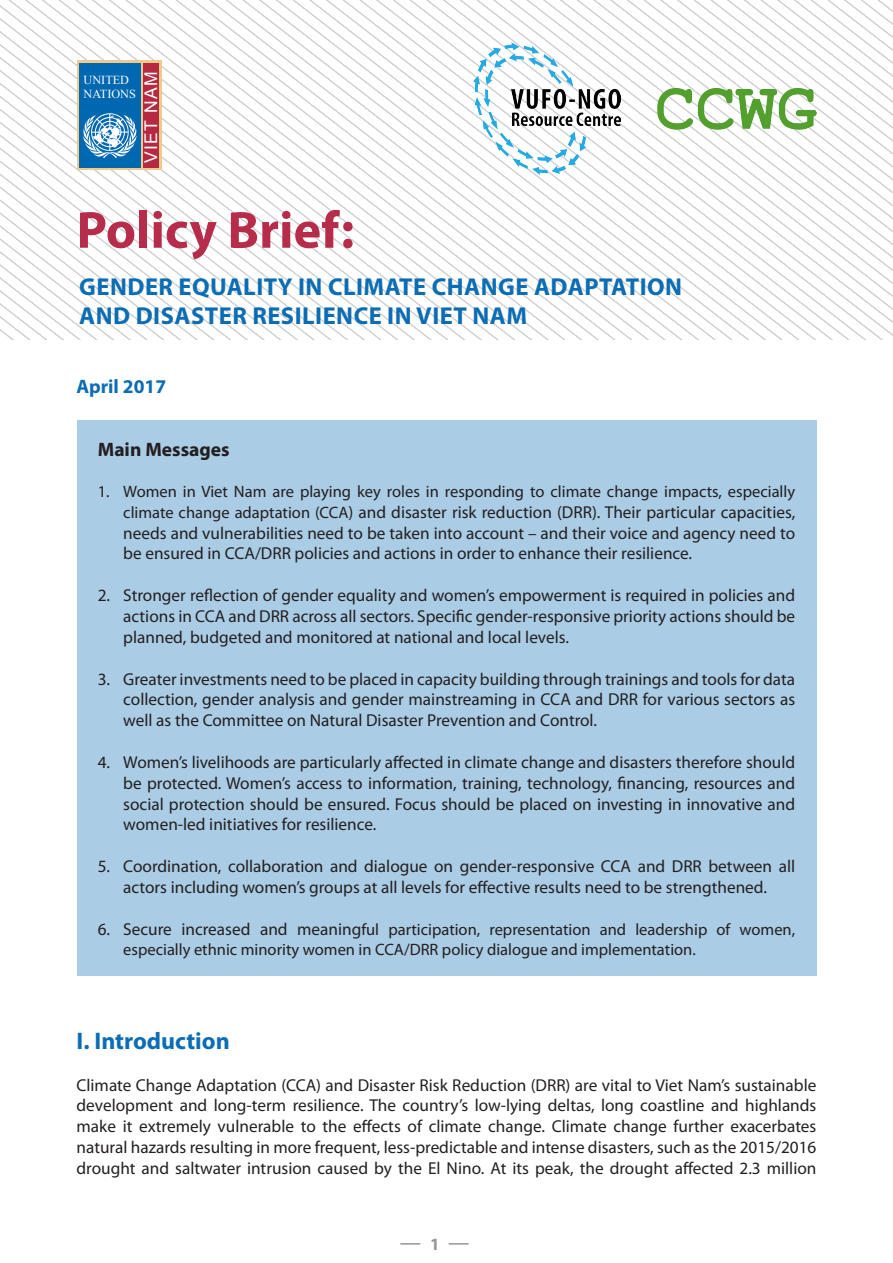
<style>
.page{position:relative;width:893px;height:1263px;background:#fff}
.page>*{position:absolute;margin:0;border:0;box-sizing:border-box;transform-origin:0 0}
.t1{font:700 52.5px "Myriad Pro";color:#b62c4a}
.t2{font:700 24.6px/29.4px "Myriad Pro";letter-spacing:.02em;color:#0c6db4}
.heading_1{font:700 24px "Myriad Pro";color:#0c6db4}
.t3{font:700 19.5px "Myriad Pro";color:#231f20}
.t4{font:700 19.5px "Myriad Pro";color:#0c6db4}
.t5{font:17.55px "Arial";letter-spacing:.08em;color:#fff}
.body_text_tab{font:17.25px/20.7px "Myriad Pro";color:#231f20;text-align:justify}
.body_text{font:17.25px/20.7px "Myriad Pro";color:#231f20;text-align:justify}
.body_text-2{font:700 17.25px "Myriad Pro";color:#939598}
.body_text_tab-2{font:16.5px/19.8px "Myriad Pro";color:#231f20}
.t6{font:12.3px/13.2px "Times New Roman";color:#fff}
.s1{font-size:16.5px}
.s2{font-size:17.25px}
</style>
<div class="page">
<svg style="left:400px;top:1243px;width:20px;height:1px"></svg>
<svg style="left:449px;top:1243px;width:20px;height:1px"></svg>
<svg style="left:0;top:0;width:893px;height:340px"></svg>
<div style="left:77px;top:420px;width:739px;height:556px;background:#aacce5"></div>
<div style="left:78px;top:61px;width:84px;height:109px;background:linear-gradient(to bottom,#f0ca8c,#f0ca8c)"></div>
<div style="left:80px;top:63px;width:61px;height:105px;background:#0067b1"></div>
<div style="left:143px;top:63px;width:16px;height:105px;background:#b72841"></div>
<svg style="left:83px;top:113px;width:54px;height:45px"></svg>
<img style="left:656px;top:46px;width:160px;height:131px">
<img style="left:473px;top:43px;width:148px;height:131px">
<p class="t6" style="left:84px;top:73px;width:54px">UNITED<br>NATIONS</p>
<p class="t5" style="left:140px;top:163px;width:93px;rotate:-90deg">VIET NAM</p>
<p class="t1" style="left:77px;top:196px;width:279px">Policy Brief:</p>
<p class="t2" style="left:79px;top:271px;width:604px">GENDER EQUALITY IN CLIMATE CHANGE ADAPTATION<br>AND DISASTER RESILIENCE IN VIET NAM</p>
<p class="t4" style="left:77px;top:374px;width:91px">April 2017</p>
<p class="t3" style="left:98px;top:437px;width:133px">Main Messages</p>
<p class="body_text_tab-2" style="left:98px;top:482px;width:699px">1. Women in Viet Nam are playing key roles in responding to climate change impacts, especially</p>
<p class="body_text_tab" style="left:123px;top:502px;width:673px"><span class="s1">climate change adaptation (CCA</span>) and disaster risk reduction (DRR). Their particular capacities, needs and vulnerabilities need to be taken into account – and their voice and agency need to be ensured in CCA/DRR policies and actions in order to enhance their resilience.</p>
<p class="body_text_tab" style="left:123px;top:585px;width:673px;text-indent:-26px">2. Stronger reflection of gender equality and women’s empowerment is required in policies and actions in CCA and DRR across all sectors. Specific gender-responsive priority actions should be planned, budgeted and monitored at national and local levels.</p>
<p class="body_text_tab" style="left:123px;top:668px;width:673px;text-indent:-26px">3. Greater investments need to be placed in capacity building through trainings and tools for data collection, gender analysis and gender mainstreaming in CCA and DRR for various sectors as well as the Committee on Natural Disaster Prevention and Control.</p>
<p class="body_text_tab" style="left:123px;top:752px;width:673px;text-indent:-26px">4. Women’s livelihoods are particularly affected in climate change and disasters therefore should be protected. Women’s access to information, training, technology, financing, resources and social protection should be ensured. Focus should be placed on investing in innovative and women-led initiatives for resilience.</p>
<p class="body_text_tab" style="left:98px;top:856px;width:699px;text-align:center">5. Coordination, collaboration and dialogue on gender-responsive CCA and DRR between all actors including women’s groups at all levels for effective results need to be strengthened.</p>
<p class="body_text_tab-2" style="left:123px;top:919px;width:673px;text-indent:-26px"><span class="s2">6. Secure increased and meaning</span>ful participation, representation and leadership of women, especially ethnic minority women in CCA/DRR policy dialogue and implementation.</p>
<p class="heading_1" style="left:77px;top:1025px;width:155px">I. Introduction</p>
<p class="body_text" style="left:77px;top:1074px;width:741px">Climate Change Adaptation (CCA) and Disaster Risk Reduction (DRR) are vital to Viet Nam’s sustainable development and long-term resilience. The country’s low-lying deltas, long coastline and highlands make it extremely vulnerable to the effects of climate change. Climate change further exacerbates natural hazards resulting in more frequent, less-predictable and intense disasters, such as the 2015/2016 drought and saltwater intrusion caused by the El Nino. At its peak, the drought affected 2.3 million</p>
<p class="body_text-2" style="left:430px;top:1232px;width:11px">1</p>
</div>
